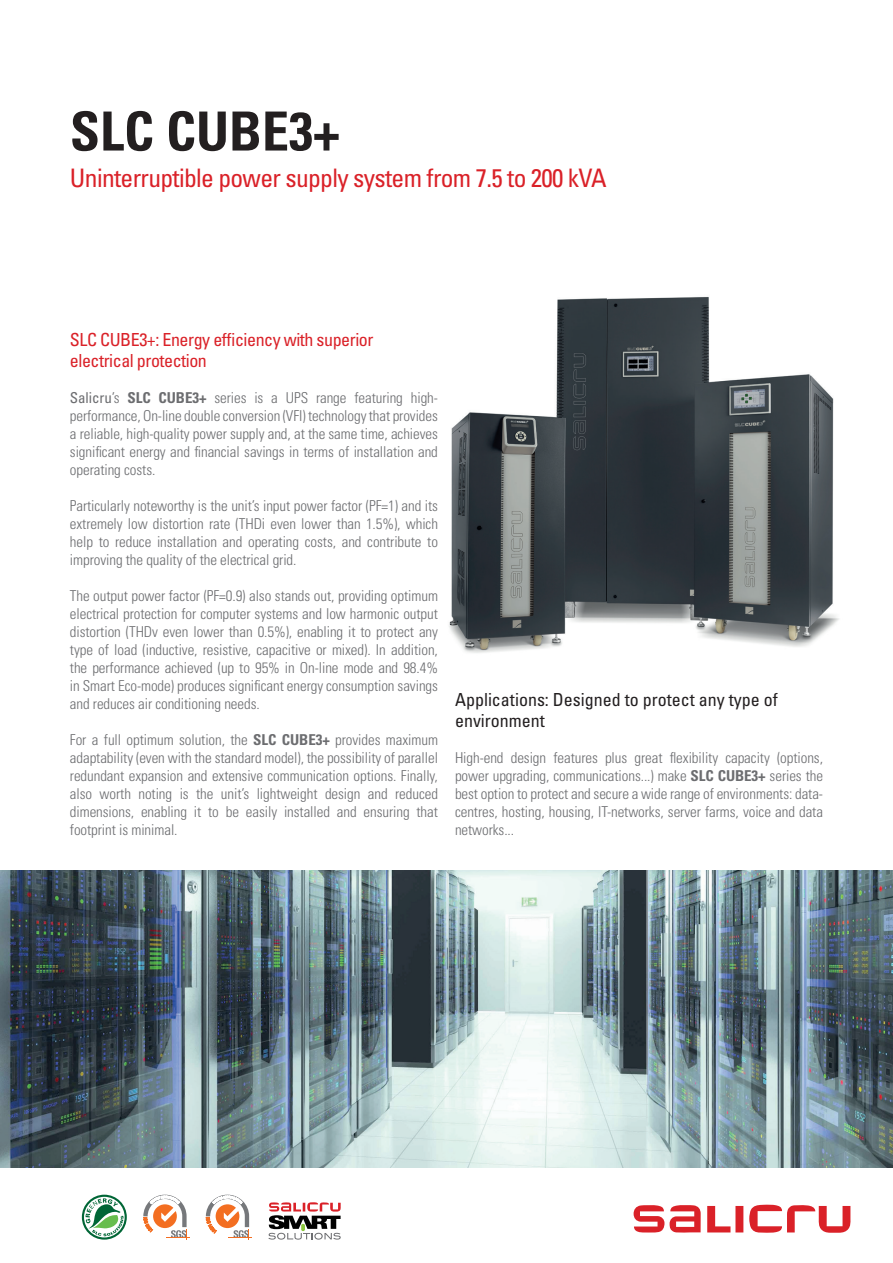
<style>
.page{position:relative;width:893px;height:1263px;background:#fff}
.page>*{position:absolute;margin:0;border:0;box-sizing:border-box;transform-origin:0 0}
.t1{font:700 condensed 54px "Univers LT Std";color:#231f20}
.t2{font:condensed 25.5px "Univers LT Std";letter-spacing:-.025em;color:#da2128}
.t3{font:condensed 18px/21px "Univers LT Std";letter-spacing:-.025em;color:#da2128}
.t4{font:condensed 18px/21px "Univers LT Std";color:#231f20}
.t5{font:300 condensed 15px/18px "Univers LT Std";letter-spacing:-.005em;color:#6c6d70;text-align:justify}
.s1{font-weight:400}
.s2{font-weight:700}
</style>
<div class="page">
<svg style="left:634px;top:1204px;width:217px;height:29px"></svg>
<img style="left:0;top:871px;width:893px;height:297px">
<img style="left:449px;top:296px;width:390px;height:357px">
<svg style="left:82px;top:1195px;width:45px;height:44px"></svg>
<svg style="left:143px;top:1195px;width:46px;height:44px"></svg>
<svg style="left:206px;top:1195px;width:46px;height:44px"></svg>
<svg style="left:268px;top:1202px;width:73px;height:37px"></svg>
<h1 class="t1" style="left:70px;top:98px;width:271px">SLC CUBE3+</h1>
<h2 class="t2" style="left:70px;top:162px;width:538px">Uninterruptible power supply system from 7.5 to 200 kVA</h2>
<p class="t3" style="left:70px;top:328px;width:305px">SLC CUBE3+: Energy efficiency with superior electrical protection</p>
<p class="t5" style="left:70px;top:388px;width:370px"><span class="s1">Salicru</span>’s <span class="s2">SLC CUBE3+</span> series is a UPS range featuring high&shy;performance, On-line double conversion (VFI) technology that provides a reliable, high-quality power supply and, at the same time, achieves significant energy and financial savings in terms of installation and operating costs.</p>
<p class="t5" style="left:70px;top:496px;width:370px">Particularly noteworthy is the unit’s input power factor (PF=1) and its extremely low distortion rate (THDi even lower than 1.5%), which help to reduce installation and operating costs, and contribute to improving the quality of the electrical grid.</p>
<p class="t5" style="left:70px;top:586px;width:370px">The output power factor (PF=0.9) also stands out, providing optimum electrical protection for computer systems and low harmonic output distortion (THDv even lower than 0.5%), enabling it to protect any type of load (inductive, resistive, capacitive or mixed). In addition, the performance achieved (up to 95% in On-line mode and 98.4% in Smart Eco-mode) produces significant energy consumption savings and reduces air conditioning needs.</p>
<p class="t5" style="left:70px;top:730px;width:370px">For a full optimum solution, the <span class="s2">SLC CUBE3+</span> provides maximum adaptability (even with the standard model), the possibility of parallel redundant expansion and extensive communication options. Finally, also worth noting is the unit’s lightweight design and reduced dimensions, enabling it to be easily installed and ensuring that footprint is minimal.</p>
<p class="t4" style="left:455px;top:688px;width:324px">Applications: Designed to protect any type of environment</p>
<p class="t5" style="left:455px;top:748px;width:370px">High-end design features plus great flexibility capacity (options, power upgrading, communications...) make <span class="s2">SLC CUBE3+</span> series the best option to protect and secure a wide range of environments: data&shy;centres, hosting, housing, IT-networks, server farms, voice and data networks...</p>
</div>
